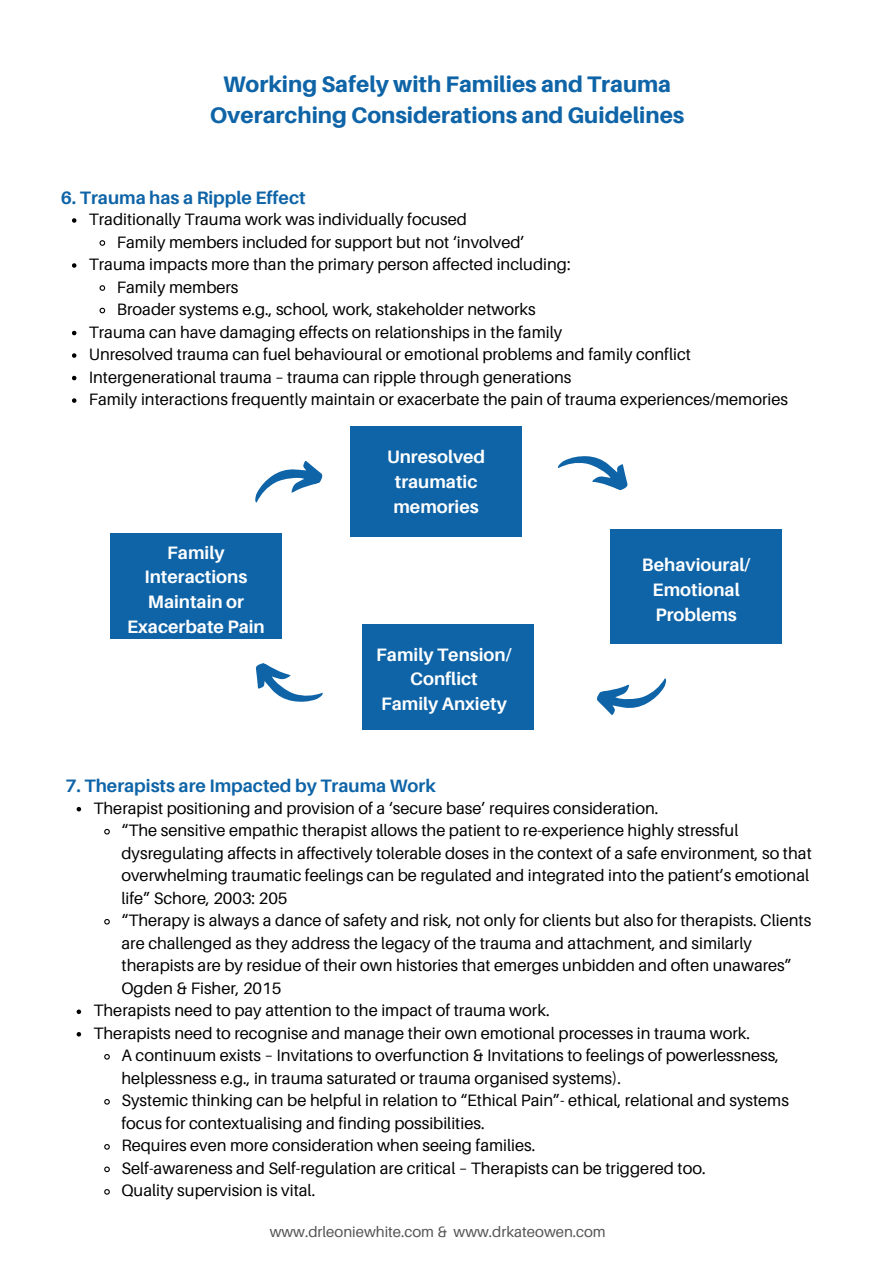
<style>
.page{position:relative;width:894px;height:1264px;background:#fff}
.page>*{position:absolute;margin:0;border:0;box-sizing:border-box;transform-origin:0 0}
.t1{font:800 22.5px/31.5px "Aileron";color:#0e64a7;text-align:center}
.t2{font:700 18px/24.8px "Aileron";color:#fff;text-align:center}
.t3{font:700 18px "Aileron";color:#0e64a7}
.t4{font:16.5px/22.5px "Aileron";color:#000}
.t5{font:15px "Aileron";color:#545454}
</style>
<div class="page">
<svg style="left:72px;top:218px;width:4px;height:5px"></svg>
<svg style="left:99px;top:240px;width:7px;height:6px"></svg>
<svg style="left:72px;top:263px;width:4px;height:5px"></svg>
<svg style="left:99px;top:285px;width:7px;height:6px"></svg>
<svg style="left:99px;top:307px;width:7px;height:7px"></svg>
<svg style="left:72px;top:331px;width:4px;height:4px"></svg>
<svg style="left:72px;top:353px;width:4px;height:5px"></svg>
<svg style="left:72px;top:376px;width:4px;height:4px"></svg>
<svg style="left:72px;top:398px;width:4px;height:5px"></svg>
<div style="left:350px;top:426px;width:171px;height:110px;background:#0e64a7"></div>
<svg style="left:558px;top:456px;width:70px;height:34px"></svg>
<div style="left:610px;top:529px;width:171px;height:115px;background:#0e64a7"></div>
<svg style="left:597px;top:678px;width:69px;height:37px"></svg>
<div style="left:362px;top:624px;width:171px;height:106px;background:#0e64a7"></div>
<svg style="left:255px;top:663px;width:68px;height:39px"></svg>
<div style="left:110px;top:533px;width:171px;height:106px;background:#0e64a7"></div>
<svg style="left:255px;top:460px;width:68px;height:43px"></svg>
<svg style="left:77px;top:807px;width:4px;height:4px"></svg>
<svg style="left:104px;top:828px;width:6px;height:7px"></svg>
<svg style="left:104px;top:919px;width:6px;height:6px"></svg>
<svg style="left:77px;top:1009px;width:4px;height:5px"></svg>
<svg style="left:77px;top:1032px;width:4px;height:4px"></svg>
<svg style="left:104px;top:1054px;width:6px;height:6px"></svg>
<svg style="left:104px;top:1099px;width:6px;height:6px"></svg>
<svg style="left:104px;top:1144px;width:6px;height:6px"></svg>
<svg style="left:104px;top:1166px;width:6px;height:6px"></svg>
<svg style="left:104px;top:1189px;width:6px;height:6px"></svg>
<h1 class="t1" style="left:210px;top:68px;width:476px">Working Safely with Families and Trauma<br>Overarching Considerations and Guidelines</h1>
<h2 class="t3" style="left:61px;top:186px;width:246px">6. Trauma has a Ripple Effect</h2>
<p class="t4" style="left:89px;top:208px;width:379px">Traditionally Trauma work was individually focused</p>
<p class="t4" style="left:117px;top:230px;width:409px">Family members included for support but not ‘involved’</p>
<p class="t4" style="left:89px;top:253px;width:483px">Trauma impacts more than the primary person affected including:</p>
<p class="t4" style="left:117px;top:275px;width:123px">Family members</p>
<p class="t4" style="left:117px;top:298px;width:420px">Broader systems e.g., school, work, stakeholder networks</p>
<p class="t4" style="left:89px;top:320px;width:475px">Trauma can have damaging effects on relationships in the family</p>
<p class="t4" style="left:89px;top:343px;width:603px">Unresolved trauma can fuel behavioural or emotional problems and family conflict</p>
<p class="t4" style="left:89px;top:365px;width:484px">Intergenerational trauma – trauma can ripple through generations</p>
<p class="t4" style="left:89px;top:388px;width:700px">Family interactions frequently maintain or exacerbate the pain of trauma experiences/memories</p>
<h2 class="t2" style="left:127px;top:539px;width:139px">Family<br>Interactions<br>Maintain or<br>Exacerbate Pain</h2>
<h2 class="t2" style="left:387px;top:444px;width:100px">Unresolved traumatic memories</h2>
<h2 class="t2" style="left:376px;top:641px;width:137px">Family Tension/<br>Conflict<br>Family Anxiety</h2>
<p class="t2" style="left:641px;top:552px;width:110px">Behavioural/<br>Emotional<br>Problems</p>
<p class="t3" style="left:65px;top:774px;width:372px">7. Therapists are Impacted by Trauma Work</p>
<h2 class="t4" style="left:93px;top:796px;width:566px">Therapist positioning and provision of a ‘secure base’ requires consideration.</h2>
<p class="t4" style="left:121px;top:818px;width:691px">“The sensitive empathic therapist allows the patient to re-experience highly stressful dysregulating affects in affectively tolerable doses in the context of a safe environment, so that overwhelming traumatic feelings can be regulated and integrated into the patient’s emotional life” Schore, 2003: 205</p>
<h2 class="t4" style="left:121px;top:908px;width:691px">“Therapy is always a dance of safety and risk, not only for clients but also for therapists. Clients are challenged as they address the legacy of the trauma and attachment, and similarly therapists are by residue of their own histories that emerges unbidden and often unawares” Ogden &amp; Fisher, 2015</h2>
<p class="t4" style="left:93px;top:998px;width:457px">Therapists need to pay attention to the impact of trauma work.</p>
<p class="t4" style="left:93px;top:1021px;width:658px">Therapists need to recognise and manage their own emotional processes in trauma work.</p>
<p class="t4" style="left:121px;top:1043px;width:658px">A continuum exists – Invitations to overfunction &amp; Invitations to feelings of powerlessness, helplessness e.g., in trauma saturated or trauma organised systems).</p>
<p class="t4" style="left:121px;top:1088px;width:668px">Systemic thinking can be helpful in relation to “Ethical Pain”- ethical, relational and systems focus for contextualising and finding possibilities.</p>
<p class="t4" style="left:121px;top:1133px;width:415px">Requires even more consideration when seeing families.</p>
<p class="t4" style="left:121px;top:1156px;width:585px">Self-awareness and Self-regulation are critical – Therapists can be triggered too.</p>
<p class="t4" style="left:121px;top:1178px;width:195px">Quality supervision is vital.</p>
<p class="t5" style="left:270px;top:1222px;width:337px">www.drleoniewhite.com &amp; www.drkateowen.com</p>
</div>
